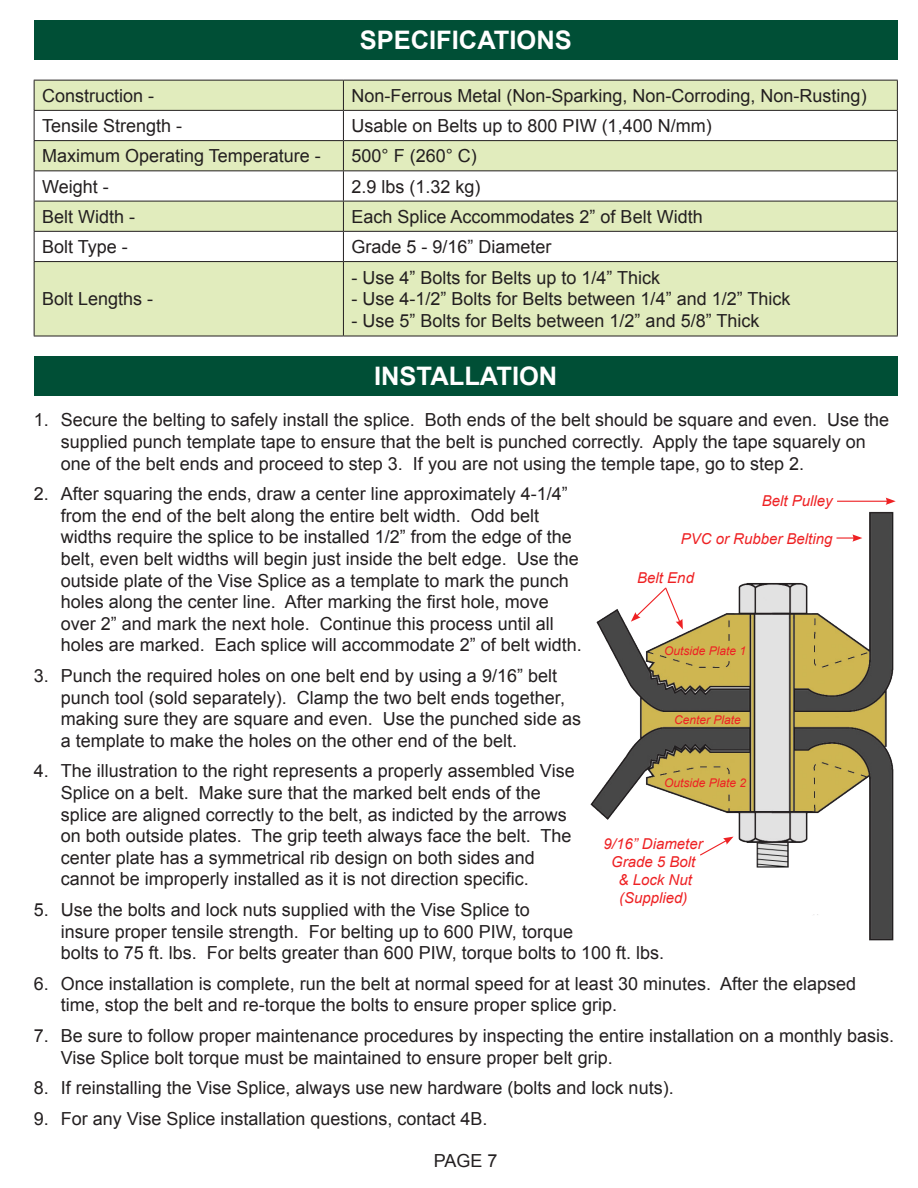
<style>
.page{position:relative;width:918px;height:1188px;background:#fff}
.page>*{position:absolute;margin:0;border:0;box-sizing:border-box;transform-origin:0 0}
.t1{font:700 25.5px "Arial";color:#fff}
.t2{font:18px/21.6px "Arial";color:#231f20}
.t3{font:italic 15px "Arial";color:#ee2123}
.t4{font:italic 12px "Arial";color:#ee2123}
</style>
<div class="page">
<div style="left:34px;top:356px;width:864px;height:40px;background:#004f36"></div>
<svg style="left:35px;top:171px;width:862px;height:165px;fill:#e1ecbd"></svg>
<hr style="left:34px;top:170px;width:309px;height:1px;background:#231f20">
<hr style="left:34px;top:171px;width:1px;height:30px;background:#231f20">
<hr style="left:343px;top:170px;width:555px;height:1px;background:#231f20">
<hr style="left:343px;top:171px;width:1px;height:30px;background:#231f20">
<hr style="left:897px;top:171px;width:1px;height:30px;background:#231f20">
<hr style="left:34px;top:201px;width:309px;height:1px;background:#231f20">
<hr style="left:34px;top:201px;width:1px;height:30px;background:#231f20">
<hr style="left:343px;top:201px;width:555px;height:1px;background:#231f20">
<hr style="left:343px;top:201px;width:1px;height:30px;background:#231f20">
<hr style="left:897px;top:201px;width:1px;height:30px;background:#231f20">
<hr style="left:34px;top:231px;width:309px;height:1px;background:#231f20">
<svg style="left:34px;top:232px;width:1px;height:29px"></svg>
<hr style="left:343px;top:231px;width:555px;height:1px;background:#231f20">
<svg style="left:343px;top:232px;width:1px;height:29px"></svg>
<svg style="left:897px;top:232px;width:1px;height:29px"></svg>
<hr style="left:34px;top:261px;width:309px;height:1px;background:#231f20">
<hr style="left:34px;top:262px;width:1px;height:74px;background:#231f20">
<hr style="left:343px;top:261px;width:555px;height:1px;background:#231f20">
<hr style="left:343px;top:262px;width:1px;height:74px;background:#231f20">
<hr style="left:897px;top:262px;width:1px;height:74px;background:#231f20">
<hr style="left:34px;top:336px;width:309px;height:1px;background:#231f20">
<hr style="left:343px;top:336px;width:555px;height:1px;background:#231f20">
<svg style="left:34px;top:80px;width:864px;height:90px"></svg>
<hr style="left:34px;top:110px;width:309px;height:1px;background:#231f20">
<hr style="left:343px;top:110px;width:555px;height:1px;background:#231f20">
<div style="left:34px;top:20px;width:864px;height:40px;background:#004f36"></div>
<img style="left:590px;top:500px;width:306px;height:441px">
<p class="t1" style="left:360px;top:23px;width:214px">SPECIFICATIONS</p>
<p class="t2" style="left:42px;top:85px;width:114px">Construction -</p>
<p class="t2" style="left:352px;top:85px;width:517px">Non-Ferrous Metal (Non-Sparking, Non-Corroding, Non-Rusting)</p>
<p class="t2" style="left:42px;top:115px;width:142px">Tensile Strength -</p>
<p class="t2" style="left:352px;top:115px;width:362px">Usable on Belts up to 800 PIW (1,400 N/mm)</p>
<p class="t2" style="left:42px;top:145px;width:280px">Maximum Operating Temperature -</p>
<p class="t2" style="left:352px;top:145px;width:127px">500° F (260° C)</p>
<p class="t2" style="left:42px;top:176px;width:68px">Weight -</p>
<p class="t2" style="left:352px;top:176px;width:131px">2.9 lbs (1.32 kg)</p>
<p class="t2" style="left:42px;top:206px;width:95px">Belt Width -</p>
<p class="t2" style="left:352px;top:206px;width:353px">Each Splice Accommodates 2” of Belt Width</p>
<p class="t2" style="left:42px;top:236px;width:87px">Bolt Type -</p>
<p class="t2" style="left:352px;top:236px;width:202px">Grade 5 - 9/16” Diameter</p>
<p class="t2" style="left:42px;top:288px;width:113px">Bolt Lengths -</p>
<p class="t2" style="left:352px;top:267px;width:310px">- Use 4” Bolts for Belts up to 1/4” Thick</p>
<p class="t2" style="left:352px;top:288px;width:440px">- Use 4-1/2” Bolts for Belts between 1/4” and 1/2” Thick</p>
<p class="t2" style="left:352px;top:310px;width:409px">- Use 5” Bolts for Belts between 1/2” and 5/8” Thick</p>
<p class="t1" style="left:374px;top:359px;width:185px">INSTALLATION</p>
<p class="t2" style="left:61px;top:410px;width:830px;text-indent:-27px">1. Secure the belting to safely install the splice. Both ends of the belt should be square and even. Use the supplied punch template tape to ensure that the belt is punched correctly. Apply the tape squarely on one of the belt ends and proceed to step 3. If you are not using the temple tape, go to step 2.</p>
<p class="t2" style="left:61px;top:483px;width:523px;text-indent:-27px">2. After squaring the ends, draw a center line approximately 4-1/4” from the end of the belt along the entire belt width. Odd belt widths require the splice to be installed 1/2” from the edge of the belt, even belt widths will begin just inside the belt edge. Use the outside plate of the Vise Splice as a template to mark the punch holes along the center line. After marking the first hole, move over 2” and mark the next hole. Continue this process until all holes are marked. Each splice will accommodate 2” of belt width.</p>
<p class="t2" style="left:61px;top:665px;width:522px;text-indent:-27px">3. Punch the required holes on one belt end by using a 9/16” belt punch tool (sold separately). Clamp the two belt ends together, making sure they are square and even. Use the punched side as a template to make the holes on the other end of the belt.</p>
<p class="t2" style="left:61px;top:761px;width:515px;text-indent:-27px">4. The illustration to the right represents a properly assembled Vise Splice on a belt. Make sure that the marked belt ends of the splice are aligned correctly to the belt, as indicted by the arrows on both outside plates. The grip teeth always face the belt. The center plate has a symmetrical rib design on both sides and cannot be improperly installed as it is not direction specific.</p>
<p class="t2" style="left:61px;top:899px;width:605px;text-indent:-27px">5. Use the bolts and lock nuts supplied with the Vise Splice to<br>insure proper tensile strength. For belting up to 600 PIW, torque<br>bolts to 75 ft. lbs. For belts greater than 600 PIW, torque bolts to 100 ft. lbs.</p>
<p class="t2" style="left:61px;top:973px;width:797px;text-indent:-27px">6. Once installation is complete, run the belt at normal speed for at least 30 minutes. After the elapsed time, stop the belt and re-torque the bolts to ensure proper splice grip.</p>
<p class="t2" style="left:61px;top:1025px;width:835px;text-indent:-27px">7. Be sure to follow proper maintenance procedures by inspecting the entire installation on a monthly basis.<br>Vise Splice bolt torque must be maintained to ensure proper belt grip.</p>
<p class="t2" style="left:34px;top:1077px;width:641px">8. If reinstalling the Vise Splice, always use new hardware (bolts and lock nuts).</p>
<p class="t2" style="left:34px;top:1108px;width:455px">9. For any Vise Splice installation questions, contact 4B.</p>
<p class="t2" style="left:434px;top:1150px;width:65px">PAGE 7</p>
<p class="t3" style="left:762px;top:491px;width:72px">Belt Pulley</p>
<p class="t3" style="left:681px;top:529px;width:153px">PVC or Rubber Belting</p>
<p class="t3" style="left:637px;top:568px;width:58px">Belt End</p>
<p class="t4" style="left:664px;top:643px;width:84px">Outside Plate 1</p>
<p class="t4" style="left:674px;top:712px;width:68px">Center Plate</p>
<p class="t4" style="left:664px;top:775px;width:84px">Outside Plate 2</p>
<p class="t3" style="left:604px;top:834px;width:101px">9/16” Diameter</p>
<p class="t3" style="left:611px;top:852px;width:86px">Grade 5 Bolt</p>
<p class="t3" style="left:619px;top:870px;width:75px">&amp; Lock Nut</p>
<p class="t3" style="left:619px;top:888px;width:70px">(Supplied)</p>
</div>
